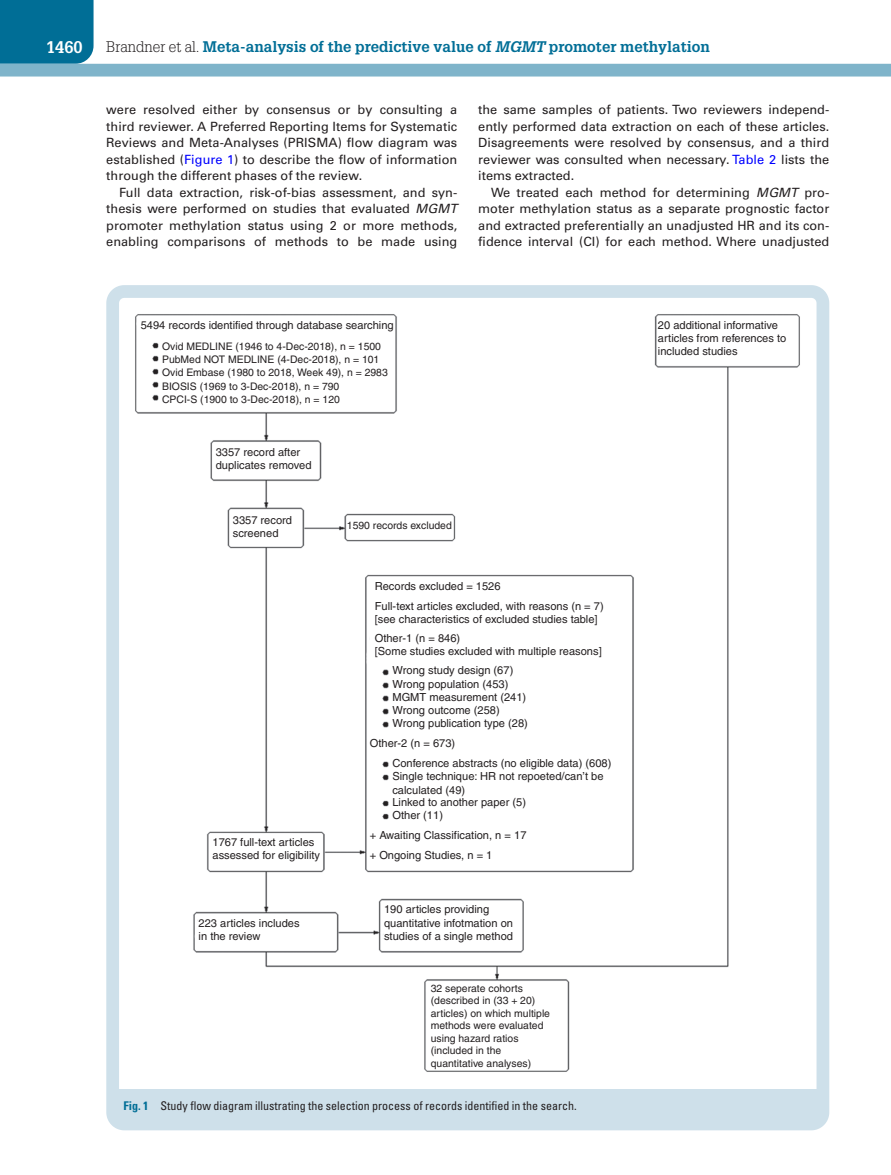
<style>
.page{position:relative;width:891px;height:1175px;background:#fff}
.page>*{position:absolute;margin:0;border:0;box-sizing:border-box;transform-origin:0 0}
.t1{font:700 16.5px "Glypha LT Std";color:#fff}
.t2{font:700 15px "Glypha LT Std";color:#006e96}
.t3{font:12.75px/16.5px "Univers LT Std";color:#231f20;text-align:justify}
.t4{font:condensed 12px "Univers LT Std";color:#231f20}
.t5{font:11.1px/13.4px "Helvetica";color:#231f20}
.t6{font:10.35px/12.5px "Helvetica";color:#231f20}
.s1{font-weight:300;color:#231f20}
.s2{font-style:italic}
.s3{color:#00f}
.s4{font-weight:700;color:#006e96}
</style>
<div class="page">
<div style="left:0;top:0;width:94px;height:64px;background:#006e96"></div>
<div style="left:0;top:64px;width:891px;height:12px;background:#7fb4ca"></div>
<div style="left:115px;top:1089px;width:706px;height:28px;background:#cee0ea"></div>
<img style="left:135px;top:314px;width:665px;height:758px">
<div style="left:106px;top:285px;width:723px;height:845px;border:13px solid #cee0ea;border-radius:12px"></div>
<p class="t1" style="left:46px;top:37px;width:38px">1460</p>
<p class="t2" style="left:106px;top:37px;width:605px"><span class="s1">Brandner et al.</span> Meta-analysis of the predictive value of <span class="s2">MGMT</span> promoter methylation</p>
<p class="t3" style="left:106px;top:102px;width:353px">were resolved either by consensus or by consulting a third reviewer. A Preferred Reporting Items for Systematic Reviews and Meta-Analyses (PRISMA) flow diagram was established (<span class="s3">Figure 1</span>) to describe the flow of information through the different phases of the review.</p>
<p class="t3" style="left:106px;top:184px;width:353px;text-indent:13px">Full data extraction, risk-of-bias assessment, and syn&shy;thesis were performed on studies that evaluated <span class="s2">MGMT </span>promoter methylation status using 2 or more methods, enabling comparisons of methods to be made using</p>
<p class="t3" style="left:478px;top:102px;width:353px">the same samples of patients. Two reviewers independ&shy;ently performed data extraction on each of these articles.<br>Disagreements were resolved by consensus, and a third reviewer was consulted when necessary. <span class="s3">Table 2</span> lists the items extracted.</p>
<p class="t3" style="left:478px;top:184px;width:353px;text-indent:13px">We treated each method for determining <span class="s2">MGMT</span> pro&shy;moter methylation status as a separate prognostic factor and extracted preferentially an unadjusted HR and its con&shy;fidence interval (CI) for each method. Where unadjusted</p>
<p class="t5" style="left:141px;top:318px;width:255px">5494 records identified through database searching</p>
<p class="t6" style="left:162px;top:339px;width:227px;line-height:13.4px">Ovid MEDLINE (1946 to 4-Dec-2018), n = 1500<br>PubMed NOT MEDLINE (4-Dec-2018), n = 101<br>Ovid Embase (1980 to 2018, Week 49), n = 2983<br>BIOSIS (1969 to 3-Dec-2018), n = 790<br>CPCI-S (1900 to 3-Dec-2018), n = 120</p>
<p class="t5" style="left:216px;top:445px;width:97px">3357 record after duplicates removed</p>
<p class="t5" style="left:233px;top:513px;width:61px">3357 record screened</p>
<p class="t6" style="left:347px;top:519px;width:106px">1590 records excluded</p>
<p class="t5" style="left:658px;top:318px;width:130px">20 additional informative articles from references to included studies</p>
<p class="t5" style="left:212px;top:835px;width:109px">1767 full-text articles assessed for eligibility</p>
<p class="t5" style="left:199px;top:916px;width:103px">223 articles includes in the review</p>
<p class="t5" style="left:375px;top:576px;width:230px;line-height:20px">Records excluded = 1526<br>Full-text articles excluded, with reasons (n = 7)</p>
<p class="t5" style="left:375px;top:609px;width:224px;line-height:19px">[see characteristics of excluded studies table]<br>Other-1 (n = 846)</p>
<p class="t5" style="left:392px;top:642px;width:211px;line-height:19px;text-indent:-18px">[Some studies excluded with multiple reasons]<br>Wrong study design (67)</p>
<p class="t5" style="left:392px;top:703px;width:109px">Wrong outcome (258)</p>
<p class="t5" style="left:392px;top:677px;width:118px">Wrong population (453)</p>
<p class="t5" style="left:392px;top:716px;width:137px">Wrong publication type (28)</p>
<p class="t5" style="left:392px;top:690px;width:135px">MGMT measurement (241)</p>
<p class="t5" style="left:392px;top:733px;width:220px;line-height:20.4px;text-indent:-23px">Other-2 (n = 673)<br>Conference abstracts (no eligible data) (608)</p>
<p class="t5" style="left:392px;top:770px;width:213px">Single technique: HR not repoeted/can’t be calculated (49)</p>
<p class="t5" style="left:392px;top:795px;width:135px;line-height:12.9px">Linked to another paper (5)<br>Other (11)</p>
<p class="t5" style="left:370px;top:825px;width:158px;line-height:19.5px">+ Awaiting Classification, n = 17 + Ongoing Studies, n = 1</p>
<p class="t5" style="left:384px;top:902px;width:130px">190 articles providing quantitative infotmation on studies of a single method</p>
<p class="t6" style="left:431px;top:982px;width:121px">32 seperate cohorts (described in (33 + 20) articles) on which multiple methods were evaluated using hazard ratios (included in the quantitative analyses)</p>
<p class="t4" style="left:124px;top:1098px;width:455px"><span class="s4">Fig. 1</span> Study flow diagram illustrating the selection process of records identified in the search.</p>
</div>
